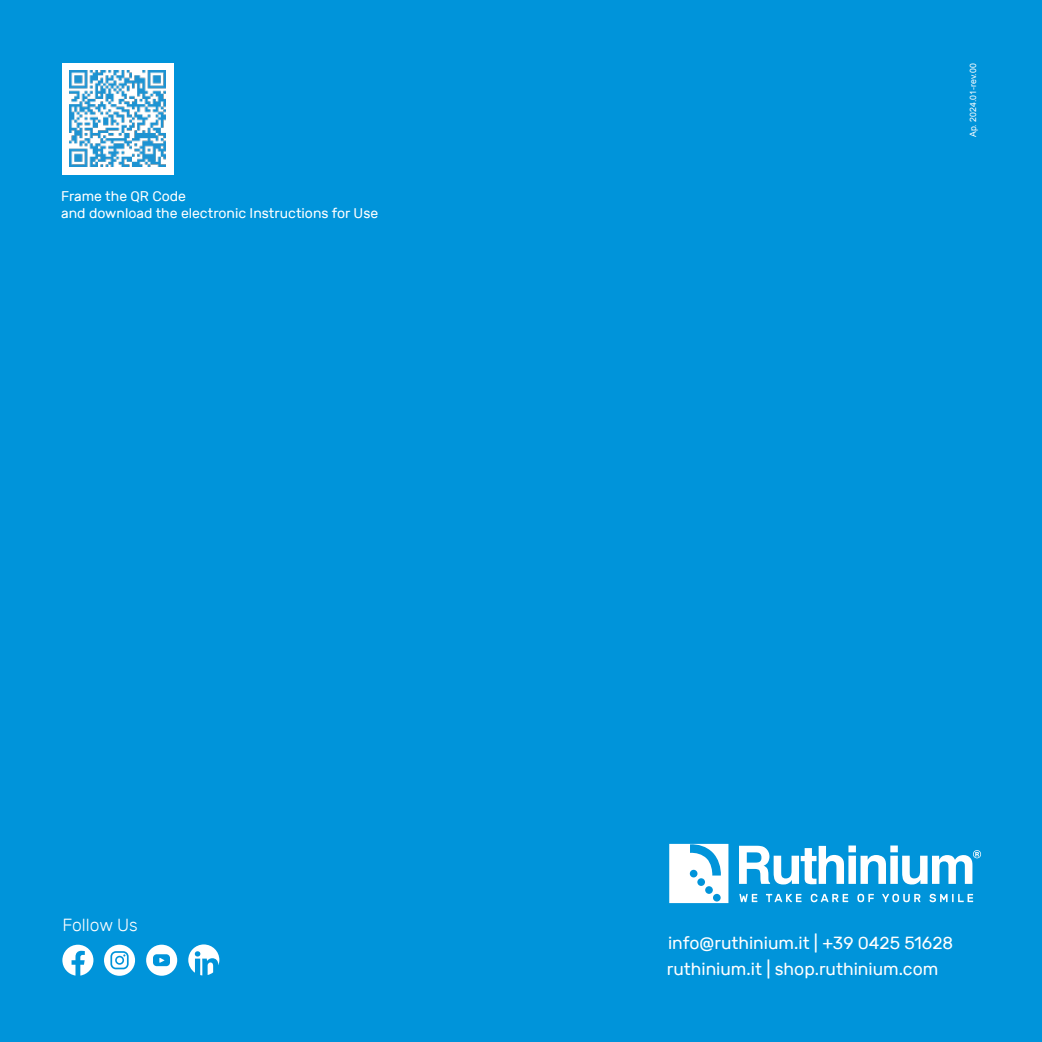
<style>
.page{position:relative;width:1042px;height:1042px;background:#0094da}
.page>*{position:absolute;margin:0;border:0;box-sizing:border-box;transform-origin:0 0}
.t1{font:17.5px/26.4px "Rubik";color:#fff}
.t2{font:300 17.5px "Rubik";letter-spacing:-.005em;color:#fff}
.t3{font:14px/16.8px "Rubik";color:#fff}
.t4{font:8.75px "Arial";color:#fff}
</style>
<div class="page">
<svg style="left:739px;top:894px;width:18px;height:8px"></svg>
<svg style="left:766px;top:894px;width:35px;height:8px"></svg>
<svg style="left:811px;top:894px;width:37px;height:8px"></svg>
<svg style="left:857px;top:894px;width:17px;height:8px"></svg>
<svg style="left:882px;top:894px;width:38px;height:8px"></svg>
<svg style="left:929px;top:894px;width:44px;height:8px"></svg>
<svg style="left:739px;top:845px;width:242px;height:39px"></svg>
<svg style="left:669px;top:844px;width:59px;height:59px"></svg>
<svg style="left:104px;top:945px;width:31px;height:31px"></svg>
<svg style="left:62px;top:944px;width:31px;height:31px"></svg>
<svg style="left:146px;top:944px;width:31px;height:31px"></svg>
<svg style="left:188px;top:944px;width:31px;height:31px"></svg>
<div style="left:62px;top:63px;width:111px;height:112px;background:#fff"></div>
<img style="left:69px;top:71px;width:96px;height:96px">
<p class="t3" style="left:61px;top:188px;width:319px">Frame the QR Code<br>and download the electronic Instructions for Use</p>
<p class="t2" style="left:62px;top:915px;width:77px">Follow Us</p>
<p class="t4" style="left:967px;top:137px;width:75px;rotate:-90deg">Ap. 2024.01-rev.00</p>
<p class="t1" style="left:667px;top:930px;width:288px">info@ruthinium.it | +39 0425 51628 ruthinium.it | shop.ruthinium.com</p>
</div>
